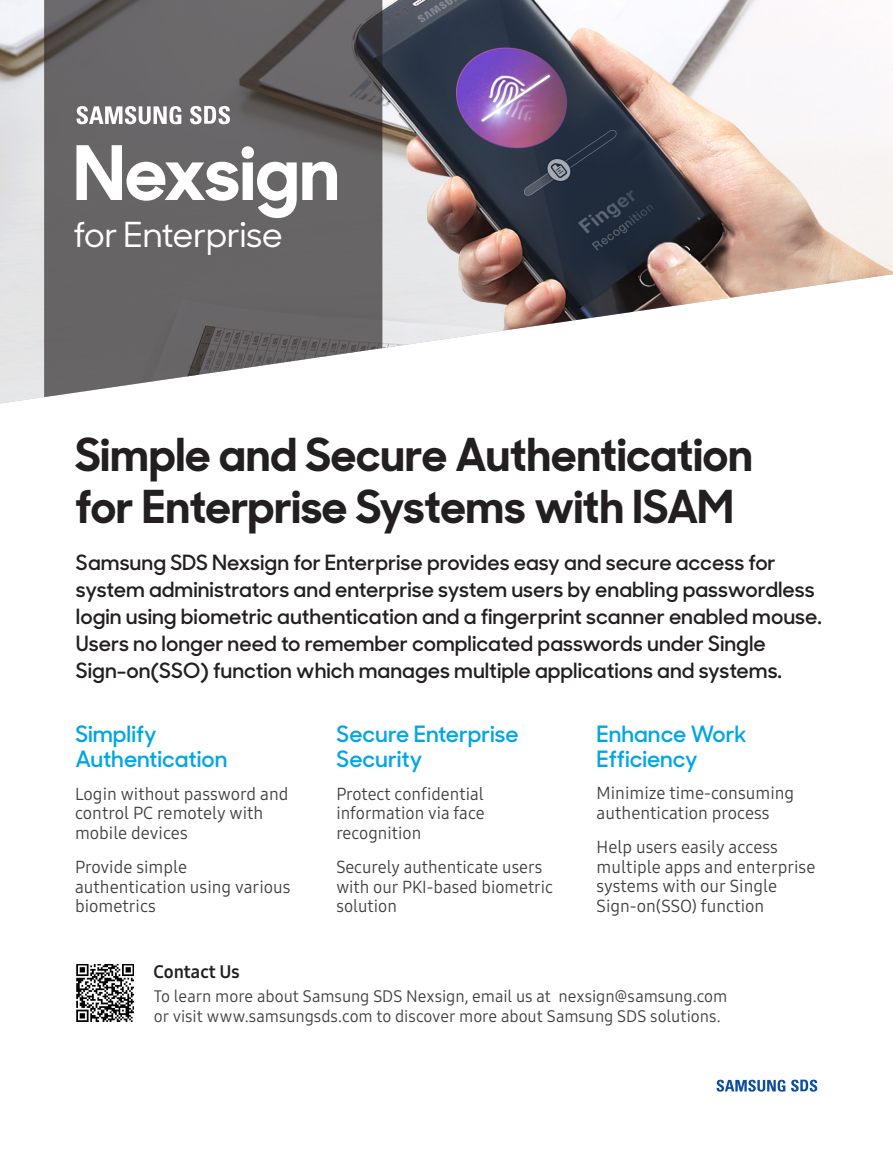
<style>
.page{position:relative;width:893px;height:1149px;background:#fff}
.page>*{position:absolute;margin:0;border:0;box-sizing:border-box;transform-origin:0 0}
.t1{font:700 75px "Sharp Sans No 1";color:#fff}
.t2{font:700 45.45px "Sharp Sans No 1";color:#231f20}
.t3{font:500 34.5px "Sharp Sans No 1";letter-spacing:-.02em;color:#fff}
.t4{font:600 22.5px/24.8px "Sharp Sans No 1";color:#00a6e4}
.t5{font:600 21px/27px "Sharp Sans No 1";color:#231f20}
.t6{font:18px "Samsung One Latin Compact 700";color:#231f20}
.t7{font:17.25px/19.5px "Samsung One Latin Compact 400";color:#3e3e3f}
.t8{font:16.5px "Samsung One Latin Compact 400";letter-spacing:-.005em;color:#3e3e3f}
</style>
<div class="page">
<img style="left:0;top:0;width:893px;height:403px">
<svg style="left:44px;top:0;width:338px;height:397px;background:#6e6c6d"></svg>
<svg style="left:716px;top:1079px;width:69px;height:12px"></svg>
<svg style="left:791px;top:1079px;width:26px;height:12px"></svg>
<img style="left:77px;top:964px;width:57px;height:56px">
<svg style="left:76px;top:106px;width:106px;height:18px"></svg>
<svg style="left:190px;top:106px;width:40px;height:18px"></svg>
<p class="t1" style="left:73px;top:111px;width:268px">Nexsign</p>
<p class="t3" style="left:73px;top:210px;width:211px">for Enterprise</p>
<p class="t2" style="left:75px;top:416px;width:679px">Simple and Secure Authentication</p>
<p class="t2" style="left:75px;top:469px;width:660px">for Enterprise Systems with ISAM</p>
<p class="t5" style="left:76px;top:547px;width:747px">Samsung SDS Nexsign for Enterprise provides easy and secure access for system administrators and enterprise system users by enabling passwordless login using biometric authentication and a fingerprint scanner enabled mouse.<br>Users no longer need to remember complicated passwords under Single Sign-on(SSO) function which manages multiple applications and systems.</p>
<p class="t4" style="left:75px;top:719px;width:83px">Simplify</p>
<p class="t4" style="left:75px;top:744px;width:154px">Authentication</p>
<p class="t7" style="left:75px;top:783px;width:215px">Login without password and control PC remotely with mobile devices</p>
<p class="t7" style="left:75px;top:856px;width:217px">Provide simple authentication using various biometrics</p>
<p class="t4" style="left:336px;top:719px;width:184px">Secure Enterprise<br>Security</p>
<p class="t7" style="left:336px;top:783px;width:150px;text-align:justify">Protect confidential information via face recognition</p>
<p class="t7" style="left:336px;top:856px;width:218px">Securely authenticate users with our PKI-based biometric solution</p>
<p class="t4" style="left:597px;top:719px;width:152px">Enhance Work<br>Efficiency</p>
<p class="t7" style="left:597px;top:783px;width:199px">Minimize time-consuming authentication process</p>
<p class="t7" style="left:597px;top:837px;width:220px">Help users easily access multiple apps and enterprise systems with our Single<br>Sign-on(SSO) function</p>
<p class="t6" style="left:154px;top:959px;width:88px">Contact Us</p>
<p class="t8" style="left:154px;top:984px;width:575px">To learn more about Samsung SDS Nexsign, email us at nexsign@samsung.com</p>
<p class="t8" style="left:154px;top:1004px;width:568px">or visit www.samsungsds.com to discover more about Samsung SDS solutions.</p>
</div>
